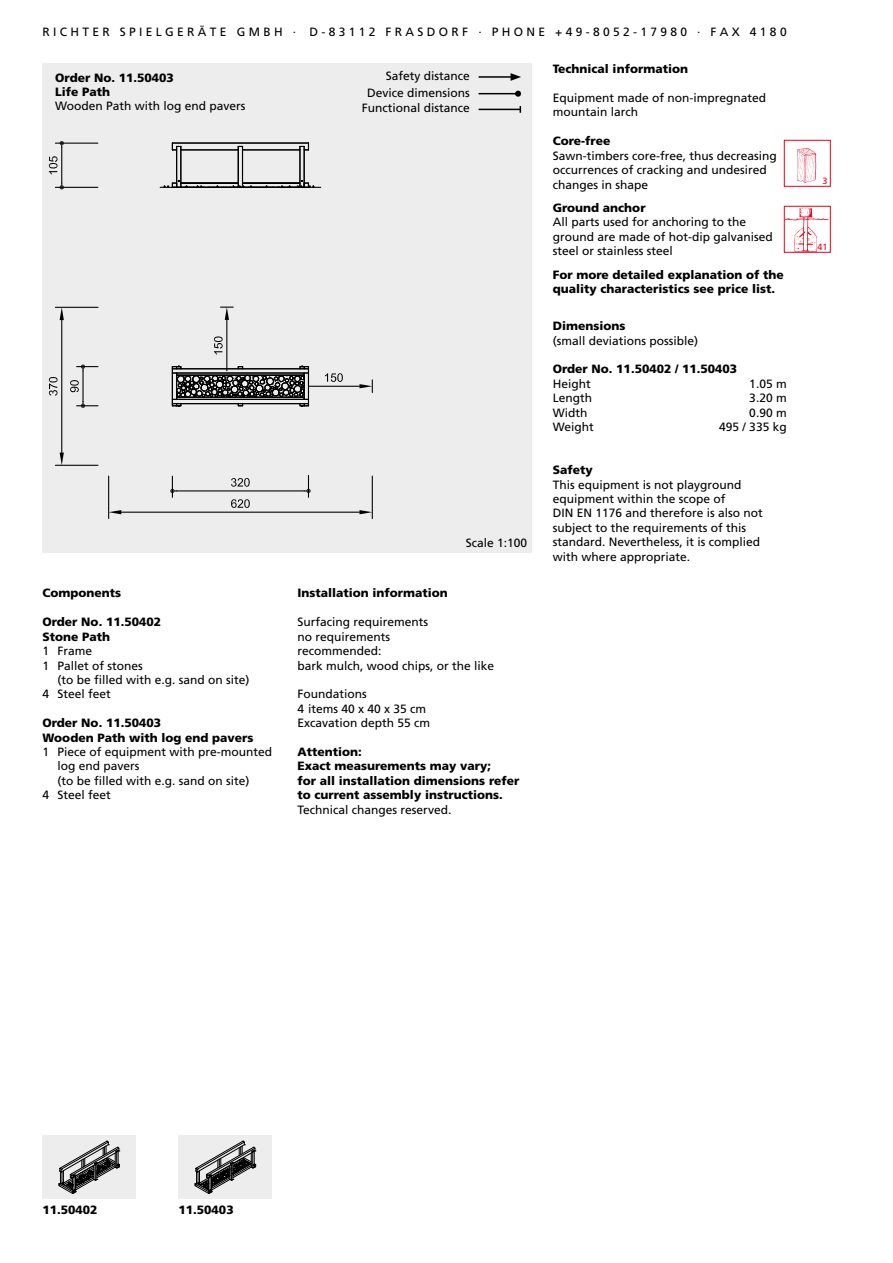
<style>
.page{position:relative;width:893px;height:1263px;background:#fff}
.page>*{position:absolute;margin:0;border:0;box-sizing:border-box;transform-origin:0 0}
.t1{font:12px/14.4px "Frutiger LT Std";color:#000}
.t2{font:900 12px/14.4px "Frutiger LT Std";color:#000}
.t3{font:9px "Frutiger LT Std";color:#e3051b}
</style>
<div class="page">
<div style="left:784px;top:140px;width:47px;height:47px;border:1px solid #e3051b"></div>
<img style="left:797px;top:148px;width:20px;height:34px">
<div style="left:784px;top:206px;width:47px;height:47px;border:1px solid #e3051b"></div>
<img style="left:785px;top:207px;width:44px;height:45px">
<div style="left:43px;top:64px;width:488px;height:489px;background:#ededed"></div>
<div style="left:43px;top:1135px;width:93px;height:64px;background:#ededed"></div>
<svg style="left:59px;top:1141px;width:61px;height:53px"></svg>
<hr style="left:479px;top:76px;width:34px;height:2px;background:#000">
<svg style="left:511px;top:73px;width:10px;height:8px"></svg>
<hr style="left:479px;top:93px;width:39px;height:1px;background:#000">
<svg style="left:515px;top:91px;width:6px;height:6px"></svg>
<hr style="left:479px;top:109px;width:41px;height:1px;background:#000">
<div style="left:179px;top:1135px;width:93px;height:64px;background:#ededed"></div>
<svg style="left:195px;top:1141px;width:61px;height:53px"></svg>
<svg style="left:171px;top:365px;width:139px;height:42px"></svg>
<hr style="left:55px;top:143px;width:43px;height:1px;background:#000">
<hr style="left:55px;top:187px;width:43px;height:1px;background:#000">
<hr style="left:61px;top:147px;width:1px;height:36px;background:#000">
<svg style="left:60px;top:141px;width:4px;height:6px"></svg>
<svg style="left:60px;top:183px;width:4px;height:6px"></svg>
<svg style="left:49px;top:156px;width:9px;height:18px"></svg>
<hr style="left:160px;top:187px;width:161px;height:1px;background:#000">
<svg style="left:162px;top:142px;width:154px;height:46px"></svg>
<hr style="left:108px;top:476px;width:1px;height:43px;background:#000">
<hr style="left:372px;top:476px;width:1px;height:43px;background:#000">
<hr style="left:121px;top:512px;width:238px;height:1px;background:#000">
<svg style="left:109px;top:510px;width:12px;height:4px"></svg>
<svg style="left:359px;top:510px;width:13px;height:4px"></svg>
<svg style="left:231px;top:499px;width:19px;height:9px"></svg>
<hr style="left:55px;top:307px;width:43px;height:1px;background:#000">
<hr style="left:55px;top:465px;width:43px;height:1px;background:#000">
<hr style="left:61px;top:320px;width:1px;height:133px;background:#000">
<svg style="left:60px;top:307px;width:4px;height:13px"></svg>
<svg style="left:60px;top:453px;width:4px;height:12px"></svg>
<svg style="left:49px;top:377px;width:9px;height:19px"></svg>
<hr style="left:82px;top:371px;width:2px;height:31px;background:#000">
<svg style="left:77px;top:365px;width:21px;height:6px"></svg>
<svg style="left:77px;top:402px;width:21px;height:6px"></svg>
<svg style="left:70px;top:380px;width:9px;height:12px"></svg>
<hr style="left:177px;top:490px;width:127px;height:1px;background:#000">
<svg style="left:170px;top:476px;width:7px;height:21px"></svg>
<svg style="left:304px;top:475px;width:7px;height:22px"></svg>
<svg style="left:231px;top:478px;width:19px;height:9px"></svg>
<hr style="left:308px;top:386px;width:51px;height:1px;background:#000">
<svg style="left:359px;top:380px;width:14px;height:13px"></svg>
<svg style="left:325px;top:373px;width:18px;height:9px"></svg>
<hr style="left:226px;top:320px;width:1px;height:51px;background:#000">
<svg style="left:221px;top:307px;width:12px;height:13px"></svg>
<svg style="left:214px;top:336px;width:9px;height:18px"></svg>
<p class="t1" style="left:43px;top:25px;width:746px">R I C H T E R S P I E L G E R Ä T E G M B H · D - 8 3 1 1 2 F R A S D O R F · P H O N E + 4 9 - 8 0 5 2 - 1 7 9 8 0 · F A X 4 1 8 0</p>
<p class="t2" style="left:55px;top:70px;width:120px">Order No. 11.50403<br>Life Path</p>
<p class="t1" style="left:55px;top:99px;width:192px">Wooden Path with log end pavers</p>
<p class="t2" style="left:43px;top:586px;width:80px">Components</p>
<p class="t2" style="left:43px;top:615px;width:120px">Order No. 11.50402<br>Stone Path</p>
<p class="t1" style="left:43px;top:644px;width:51px">1 Frame</p>
<p class="t1" style="left:43px;top:658px;width:102px">1 Pallet of stones</p>
<p class="t1" style="left:57px;top:673px;width:194px">(to be filled with e.g. sand on site)</p>
<p class="t1" style="left:43px;top:687px;width:70px">4 Steel feet</p>
<p class="t2" style="left:43px;top:716px;width:212px">Order No. 11.50403<br>Wooden Path with log end pavers</p>
<p class="t1" style="left:43px;top:745px;width:231px">1 Piece of equipment with pre-mounted</p>
<p class="t1" style="left:57px;top:759px;width:84px">log end pavers</p>
<p class="t1" style="left:57px;top:773px;width:194px">(to be filled with e.g. sand on site)</p>
<p class="t1" style="left:43px;top:788px;width:70px">4 Steel feet</p>
<p class="t1" style="left:362px;top:68px;width:110px;line-height:16.2px;text-align:right">Safety distance<br>Device dimensions<br>Functional distance</p>
<p class="t1" style="left:466px;top:535px;width:63px">Scale 1:100</p>
<p class="t2" style="left:297px;top:586px;width:152px">Installation information</p>
<p class="t1" style="left:297px;top:615px;width:198px">Surfacing requirements<br>no requirements<br>recommended:<br>bark mulch, wood chips, or the like</p>
<p class="t1" style="left:297px;top:687px;width:134px">Foundations<br>4 items 40 x 40 x 35 cm<br>Excavation depth 55 cm</p>
<p class="t2" style="left:297px;top:744px;width:223px">Attention:<br>Exact measurements may vary;<br>for all installation dimensions refer to current assembly instructions.</p>
<p class="t1" style="left:297px;top:802px;width:155px">Technical changes reserved.</p>
<p class="t2" style="left:553px;top:61px;width:137px">Technical information</p>
<p class="t1" style="left:553px;top:90px;width:215px">Equipment made of non-impregnated mountain larch</p>
<p class="t2" style="left:553px;top:134px;width:59px">Core-free</p>
<p class="t1" style="left:553px;top:148px;width:226px">Sawn-timbers core-free, thus decreasing occurrences of cracking and undesired changes in shape</p>
<p class="t2" style="left:553px;top:201px;width:94px">Ground anchor</p>
<p class="t1" style="left:553px;top:215px;width:222px">All parts used for anchoring to the ground are made of hot-dip galvanised steel or stainless steel</p>
<p class="t2" style="left:553px;top:267px;width:232px">For more detailed explanation of the quality characteristics see price list.</p>
<p class="t2" style="left:553px;top:319px;width:74px">Dimensions</p>
<p class="t1" style="left:553px;top:333px;width:147px">(small deviations possible)</p>
<p class="t2" style="left:553px;top:362px;width:186px">Order No. 11.50402 / 11.50403</p>
<p class="t1" style="left:553px;top:376px;width:40px">Height</p>
<p class="t1" style="left:749px;top:376px;width:39px">1.05 m</p>
<p class="t1" style="left:553px;top:391px;width:41px">Length</p>
<p class="t1" style="left:749px;top:391px;width:39px">3.20 m</p>
<p class="t1" style="left:553px;top:405px;width:36px">Width</p>
<p class="t1" style="left:749px;top:405px;width:39px">0.90 m</p>
<p class="t1" style="left:553px;top:420px;width:42px">Weight</p>
<p class="t1" style="left:719px;top:420px;width:69px">495 / 335 kg</p>
<p class="t2" style="left:553px;top:463px;width:41px">Safety</p>
<p class="t1" style="left:553px;top:477px;width:212px">This equipment is not playground equipment within the scope of<br>DIN EN 1176 and therefore is also not subject to the requirements of this standard. Nevertheless, it is complied with where appropriate.</p>
<p class="t3" style="left:822px;top:175px;width:7px">3</p>
<p class="t3" style="left:817px;top:241px;width:12px">41</p>
<p class="t2" style="left:43px;top:1203px;width:57px">11.50402</p>
<p class="t2" style="left:179px;top:1203px;width:57px">11.50403</p>
</div>
